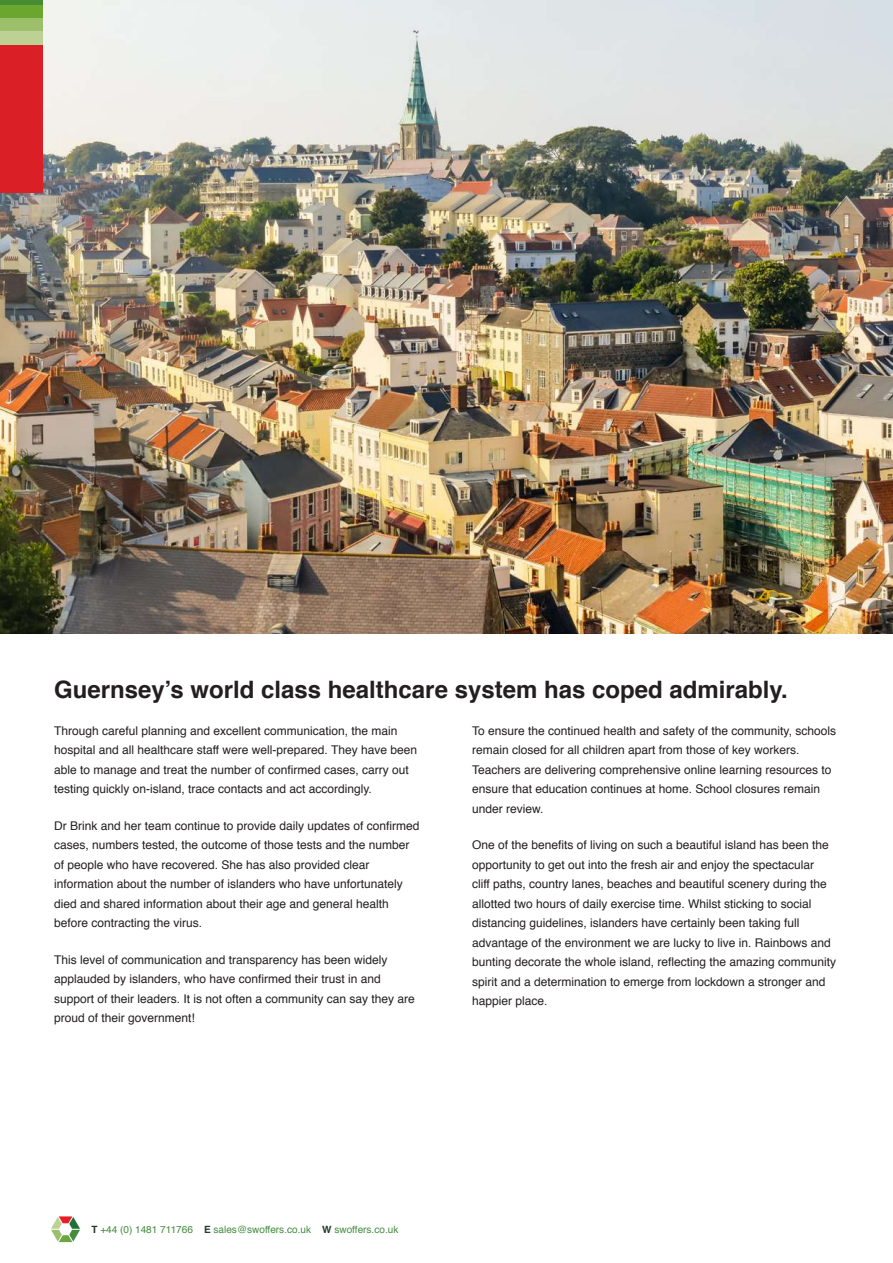
<style>
.page{position:relative;width:893px;height:1263px;background:#fff}
.page>*{position:absolute;margin:0;border:0;box-sizing:border-box;transform-origin:0 0}
.t1{font:700 24px "Helvetica";color:#231f20}
.t2{font:12px/19.5px "Helvetica";color:#231f20}
.t3{font:10.05px "Helvetica";color:#458c40}
.s1{font-weight:700;color:#243a2a}
</style>
<div class="page">
<svg style="left:51px;top:1216px;width:29px;height:26px"></svg>
<img style="left:0;top:0;width:893px;height:634px">
<div style="left:0;top:0;width:43px;height:5px;background:#458c33"></div>
<div style="left:0;top:5px;width:43px;height:13px;background:#6ba62e"></div>
<div style="left:0;top:18px;width:43px;height:14px;background:#9cbf6b"></div>
<div style="left:0;top:32px;width:43px;height:13px;background:#bdd194"></div>
<div style="left:0;top:45px;width:43px;height:147px;background:#db1f26"></div>
<h1 class="t1" style="left:54px;top:671px;width:735px">Guernsey’s world class healthcare system has coped admirably.</h1>
<p class="t2" style="left:54px;top:721px;width:365px">Through careful planning and excellent communication, the main hospital and all healthcare staff were well-prepared. They have been able to manage and treat the number of confirmed cases, carry out testing quickly on-island, trace contacts and act accordingly.</p>
<p class="t2" style="left:54px;top:816px;width:367px">Dr Brink and her team continue to provide daily updates of confirmed cases, numbers tested, the outcome of those tests and the number of people who have recovered. She has also provided clear information about the number of islanders who have unfortunately died and shared information about their age and general health before contracting the virus.</p>
<p class="t2" style="left:54px;top:950px;width:362px">This level of communication and transparency has been widely applauded by islanders, who have confirmed their trust in and support of their leaders. It is not often a community can say they are proud of their government!</p>
<p class="t2" style="left:472px;top:721px;width:365px">To ensure the continued health and safety of the community, schools remain closed for all children apart from those of key workers.<br>Teachers are delivering comprehensive online learning resources to ensure that education continues at home. School closures remain under review.</p>
<p class="t2" style="left:472px;top:836px;width:366px">One of the benefits of living on such a beautiful island has been the opportunity to get out into the fresh air and enjoy the spectacular<br>cliff paths, country lanes, beaches and beautiful scenery during the allotted two hours of daily exercise time. Whilst sticking to social distancing guidelines, islanders have certainly been taking full advantage of the environment we are lucky to live in. Rainbows and bunting decorate the whole island, reflecting the amazing community spirit and a determination to emerge from lockdown a stronger and happier place.</p>
<p class="t3" style="left:91px;top:1221px;width:308px"><span class="s1">T</span> +44 (0) 1481 711766 <span class="s1">E</span> sales@swoffers.co.uk <span class="s1">W</span> swoffers.co.uk</p>
</div>
